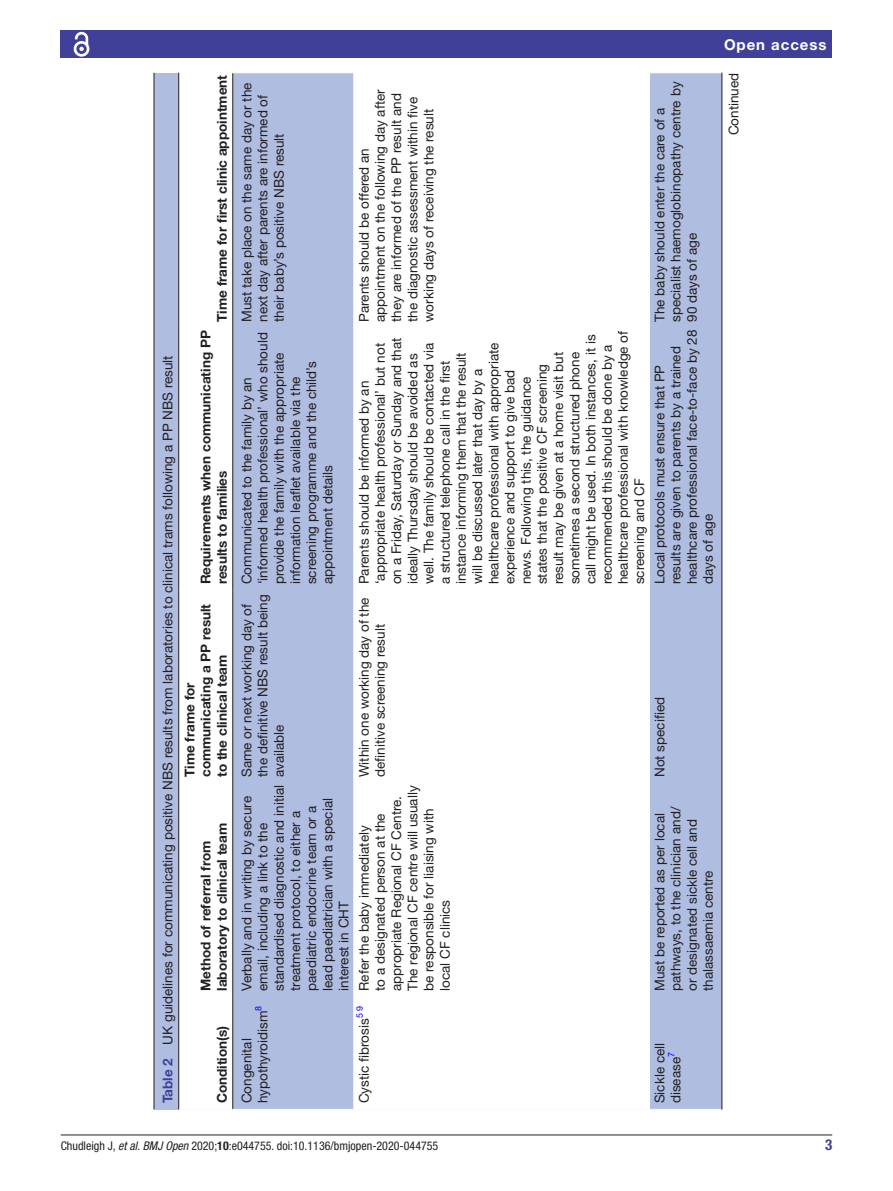
<style>
.page{position:relative;width:893px;height:1191px;background:#fff}
.page>*{position:absolute;margin:0;border:0;box-sizing:border-box;transform-origin:0 0}
.t1{font:700 15px "Helvetica Neue LT Std";letter-spacing:.065em;color:#fff}
.t2{font:700 condensed 15px "Helvetica Neue LT Std";color:#414099}
.t3{font:13.5px/16.2px "Helvetica Neue LT Std";color:#231f20}
.t4{font:700 13.5px/16.2px "Helvetica Neue LT Std";color:#231f20}
.t5{font:condensed 12px "Helvetica Neue LT Std";color:#231f20}
.t6{font:9px "Helvetica Neue LT Std";color:#00f}
.s1{font-weight:700;color:#414099}
.s2{font-style:italic}
.s3{font-weight:700}
</style>
<div class="page">
<hr style="left:61px;top:1134px;width:771px;height:1px;background:#231f20">
<div style="left:61px;top:31px;width:771px;height:27px;background:#414099"></div>
<svg style="left:73px;top:31px;width:17px;height:26px"></svg>
<div style="left:154px;top:73px;width:568px;height:1036px;background:#afbde1"></div>
<hr style="left:154px;top:73px;width:1px;height:1036px;background:#231f20">
<div style="left:179px;top:73px;width:53px;height:1036px;background:#fff"></div>
<svg style="left:233px;top:73px;width:488px;height:1036px;fill:#fff"></svg>
<hr style="left:178px;top:996px;width:1px;height:113px;background:#231f20">
<hr style="left:232px;top:996px;width:1px;height:113px;background:#231f20">
<hr style="left:178px;top:783px;width:1px;height:213px;background:#231f20">
<hr style="left:232px;top:783px;width:1px;height:213px;background:#231f20">
<hr style="left:178px;top:590px;width:1px;height:193px;background:#231f20">
<hr style="left:232px;top:590px;width:1px;height:193px;background:#231f20">
<hr style="left:178px;top:328px;width:1px;height:262px;background:#231f20">
<hr style="left:232px;top:328px;width:1px;height:262px;background:#231f20">
<hr style="left:178px;top:73px;width:1px;height:255px;background:#231f20">
<hr style="left:232px;top:73px;width:1px;height:255px;background:#231f20">
<hr style="left:721px;top:996px;width:1px;height:113px;background:#231f20">
<hr style="left:721px;top:783px;width:1px;height:213px;background:#231f20">
<hr style="left:721px;top:590px;width:1px;height:193px;background:#231f20">
<hr style="left:721px;top:328px;width:1px;height:262px;background:#231f20">
<hr style="left:721px;top:73px;width:1px;height:255px;background:#231f20">
<p class="t3" style="left:159px;top:1103px;width:749px;rotate:-90deg"><span class="s1">Table 2</span> UK guidelines for communicating positive NBS results from laboratories to clinical trams following a PP NBS result</p>
<p class="t4" style="left:214px;top:322px;width:248px;rotate:-90deg">Time frame for first clinic appointment</p>
<p class="t4" style="left:197px;top:584px;width:255px;rotate:-90deg">Requirements when communicating PP results to families</p>
<p class="t4" style="left:181px;top:777px;width:175px;rotate:-90deg">Time frame for communicating a PP result to the clinical team</p>
<p class="t4" style="left:197px;top:990px;width:169px;rotate:-90deg">Method of referral from laboratory to clinical team</p>
<p class="t4" style="left:214px;top:1103px;width:79px;rotate:-90deg">Condition(s)</p>
<p class="t3" style="left:238px;top:322px;width:241px;rotate:-90deg">Must take place on the same day or the next day after parents are informed of their baby’s positive NBS result</p>
<p class="t3" style="left:238px;top:584px;width:254px;rotate:-90deg">Communicated to the family by an ‘informed health professional’ who should provide the family with the appropriate information leaflet available via the screening programme and the child’s appointment details</p>
<p class="t3" style="left:238px;top:777px;width:184px;rotate:-90deg">Same or next working day of the definitive NBS result being available</p>
<p class="t3" style="left:356px;top:322px;width:234px;rotate:-90deg">Parents should be offered an appointment on the following day after they are informed of the PP result and the diagnostic assessment within five working days of receiving the result</p>
<p class="t1" style="left:724px;top:35px;width:104px">Open access</p>
<p class="t3" style="left:651px;top:322px;width:242px;rotate:-90deg">The baby should enter the care of a specialist haemoglobinopathy centre by<br>90 days of age</p>
<p class="t3" style="left:725px;top:135px;width:64px;rotate:-90deg">Continued</p>
<p class="t3" style="left:651px;top:584px;width:256px;rotate:-90deg">Local protocols must ensure that PP results are given to parents by a trained healthcare professional face-to-face by 28 days of age</p>
<p class="t3" style="left:356px;top:584px;width:255px;rotate:-90deg">Parents should be informed by an ‘appropriate health professional’ but not on a Friday, Saturday or Sunday and that ideally Thursday should be avoided as well. The family should be contacted via<br>a structured telephone call in the first instance informing them that the result will be discussed later that day by a healthcare professional with appropriate experience and support to give bad<br>news. Following this, the guidance<br>states that the positive CF screening result may be given at a home visit but sometimes a second structured phone call might be used. In both instances, it is recommended this should be done by a healthcare professional with knowledge of screening and CF</p>
<p class="t3" style="left:356px;top:777px;width:181px;rotate:-90deg">Within one working day of the definitive screening result</p>
<p class="t3" style="left:651px;top:777px;width:82px;rotate:-90deg">Not specified</p>
<p class="t3" style="left:356px;top:990px;width:207px;text-indent:-113px;rotate:-90deg">Cystic fibrosis<sup>5</sup> <sup>9</sup> Refer the baby immediately<br>to a designated person at the appropriate Regional CF Centre.<br>The regional CF centre will usually be responsible for liaising with local CF clinics</p>
<p class="t3" style="left:238px;top:990px;width:207px;rotate:-90deg">Verbally and in writing by secure email, including a link to the standardised diagnostic and initial treatment protocol, to either a paediatric endocrine team or a lead paediatrician with a special interest in CHT</p>
<p class="t3" style="left:238px;top:1103px;width:99px;rotate:-90deg">Congenital hypothyroidism<sup>8</sup></p>
<p class="t3" style="left:651px;top:990px;width:186px;rotate:-90deg">Must be reported as per local pathways, to the clinician and/ or designated sickle cell and thalassaemia centre</p>
<p class="t3" style="left:651px;top:1103px;width:62px;rotate:-90deg">Sickle cell disease</p>
<p class="t6" style="left:666px;top:1057px;width:6px;rotate:-90deg">7</p>
<p class="t5" style="left:61px;top:1138px;width:379px">Chudleigh J, <span class="s2">et al</span>. <span class="s2">BMJ Open</span> 2020;<span class="s3">10</span>:e044755. doi:10.1136/bmjopen-2020-044755</p>
<p class="t2" style="left:825px;top:1135px;width:9px">3</p>
</div>
